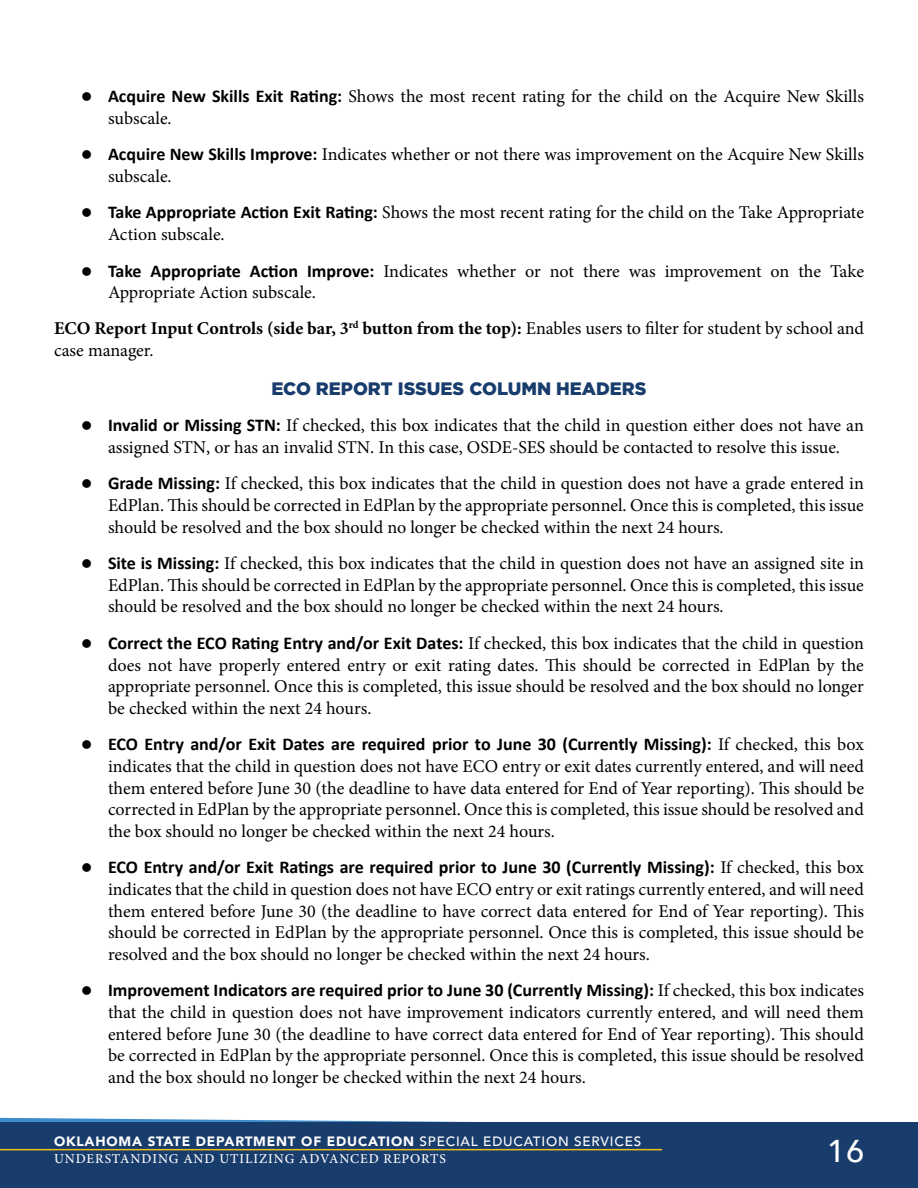
<style>
.page{position:relative;width:918px;height:1188px;background:#fff}
.page>*{position:absolute;margin:0;border:0;box-sizing:border-box;transform-origin:0 0}
.t1{font:500 31.5px "Avenir";color:#fff}
.t2{font:18px/21.6px "Minion Pro";letter-spacing:-.005em;color:#000}
.Smaller_Header_2{font:900 18px "Gotham";color:#183c6c}
.t3{font:900 13.5px "Avenir";letter-spacing:.06em;color:#fff}
.t4{font:500 13.5px "Minion Pro";letter-spacing:.07em;color:#fff}
.s1{font-family:"Calibri";font-weight:700}
.s2{font-weight:700}
.s3{font-weight:500}
</style>
<div class="page">
<svg style="left:0;top:1118px;width:470px;height:4px"></svg>
<div style="left:0;top:1122px;width:918px;height:66px;background:#183c6c"></div>
<hr style="left:0;top:1149px;width:662px;height:1px;background:#edc11a">
<p class="t2" style="left:108px;top:86px;width:758px"><span class="s1">Acquire New Skills Exit Rating:</span> Shows the most recent rating for the child on the Acquire New Skills subscale.</p>
<p class="t2" style="left:108px;top:144px;width:758px"><span class="s1">Acquire New Skills Improve:</span> Indicates whether or not there was improvement on the Acquire New Skills subscale.</p>
<p class="t2" style="left:108px;top:202px;width:758px"><span class="s1">Take Appropriate Action Exit Rating:</span> Shows the most recent rating for the child on the Take Appropriate<br>Action subscale.</p>
<p class="t2" style="left:108px;top:260px;width:757px"><span class="s1">Take Appropriate Action Improve:</span> Indicates whether or not there was improvement on the Take<br>Appropriate Action subscale.</p>
<p class="t2" style="left:54px;top:318px;width:812px"><span class="s2">ECO Report Input Controls (side bar, 3</span><sup>rd</sup> <span class="s2">button from the top):</span> Enables users to filter for student by school and case manager.</p>
<h2 class="Smaller_Header_2" style="left:271px;top:379px;width:377px">ECO REPORT ISSUES COLUMN HEADERS</h2>
<p class="t2" style="left:108px;top:415px;width:757px"><span class="s1">Invalid or Missing STN:</span> If checked, this box indicates that the child in question either does not have an assigned STN, or has an invalid STN. In this case, OSDE-SES should be contacted to resolve this issue.</p>
<p class="t2" style="left:108px;top:473px;width:757px;text-align:justify"><span class="s1">Grade Missing:</span> If checked, this box indicates that the child in question does not have a grade entered in EdPlan. This should be corrected in EdPlan by the appropriate personnel. Once this is completed, this issue should be resolved and the box should no longer be checked within the next 24 hours.</p>
<p class="t2" style="left:108px;top:553px;width:758px;text-align:justify"><span class="s1">Site is Missing:</span> If checked, this box indicates that the child in question does not have an assigned site in EdPlan. This should be corrected in EdPlan by the appropriate personnel. Once this is completed, this issue should be resolved and the box should no longer be checked within the next 24 hours.</p>
<p class="t2" style="left:108px;top:632px;width:757px;text-align:justify"><span class="s1">Correct the ECO Rating Entry and/or Exit Dates:</span> If checked, this box indicates that the child in question does not have properly entered entry or exit rating dates. This should be corrected in EdPlan by the appropriate personnel. Once this is completed, this issue should be resolved and the box should no longer be checked within the next 24 hours.</p>
<p class="t2" style="left:108px;top:734px;width:758px;text-align:justify"><span class="s1">ECO Entry and/or Exit Dates are required prior to June 30 (Currently Missing):</span> If checked, this box indicates that the child in question does not have ECO entry or exit dates currently entered, and will need them entered before June 30 (the deadline to have data entered for End of Year reporting). This should be corrected in EdPlan by the appropriate personnel. Once this is completed, this issue should be resolved and the box should no longer be checked within the next 24 hours.</p>
<p class="t2" style="left:108px;top:857px;width:758px;text-align:justify"><span class="s1">ECO Entry and/or Exit Ratings are required prior to June 30 (Currently Missing):</span> If checked, this box indicates that the child in question does not have ECO entry or exit ratings currently entered, and will need them entered before June 30 (the deadline to have correct data entered for End of Year reporting). This should be corrected in EdPlan by the appropriate personnel. Once this is completed, this issue should be resolved and the box should no longer be checked within the next 24 hours.</p>
<p class="t2" style="left:108px;top:980px;width:758px;text-align:justify"><span class="s1">Improvement Indicators are required prior to June 30 (Currently Missing):</span> If checked, this box indicates that the child in question does not have improvement indicators currently entered, and will need them entered before June 30 (the deadline to have correct data entered for End of Year reporting). This should be corrected in EdPlan by the appropriate personnel. Once this is completed, this issue should be resolved and the box should no longer be checked within the next 24 hours.</p>
<p class="t3" style="left:54px;top:1130px;width:589px">OKLAHOMA STATE DEPARTMENT OF EDUCATION <span class="s3">SPECIAL EDUCATION SERVICES</span></p>
<p class="t4" style="left:54px;top:1150px;width:394px">UNDERSTANDING AND UTILIZING ADVANCED REPORTS</p>
<h1 class="t1" style="left:827px;top:1124px;width:38px">16</h1>
</div>
